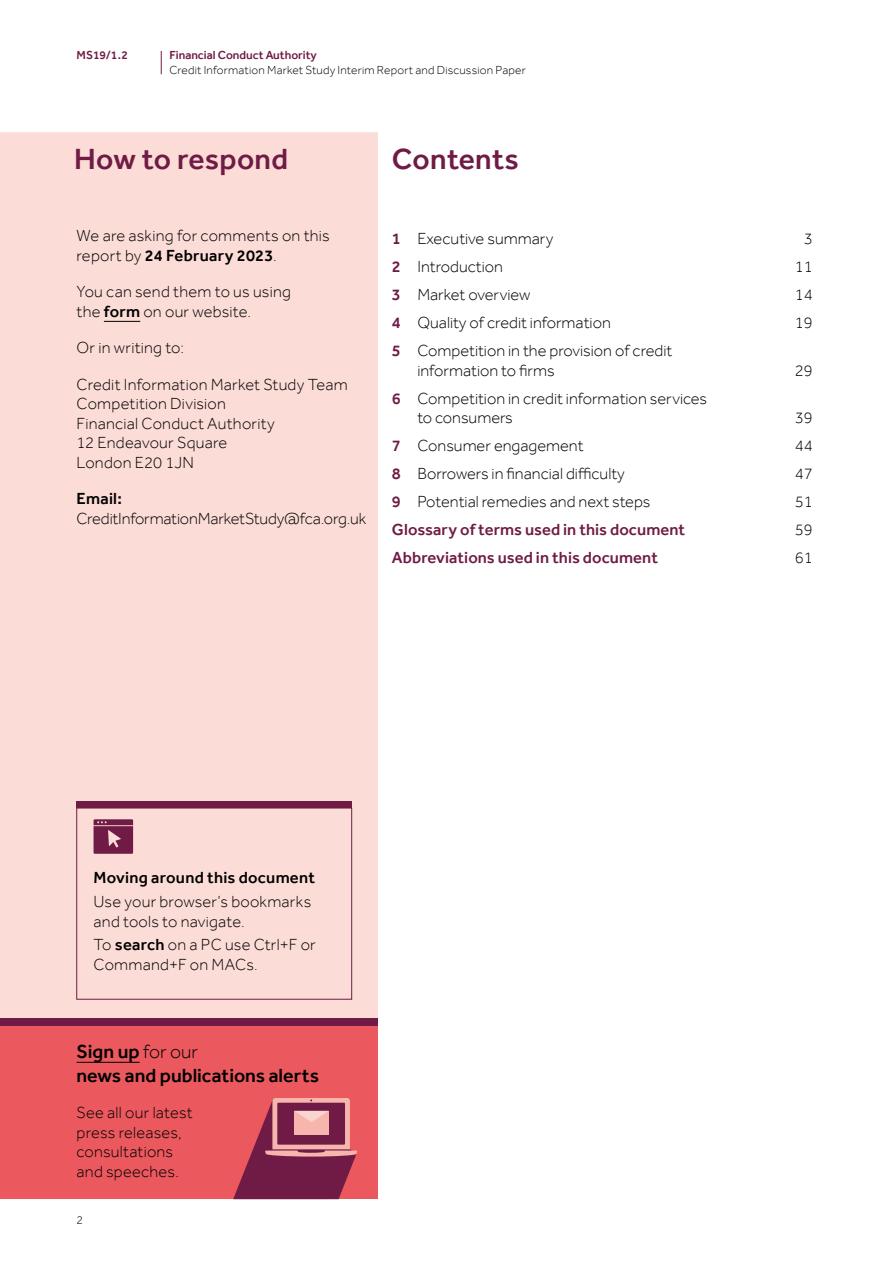
<style>
.page{position:relative;width:893px;height:1263px;background:#fff}
.page>*{position:absolute;margin:0;border:0;box-sizing:border-box;transform-origin:0 0}
.t1{font:500 30px "Effra";letter-spacing:.01em;color:#701b45}
.t2{font:500 19.5px/24px "Effra";color:#000}
.t3{font:300 16.5px/19.5px "Effra";color:#000}
.t4{font:500 16.5px "Effra";letter-spacing:.005em;color:#701b45}
.t5{font:500 16.5px "Effra";letter-spacing:.015em;color:#000}
.t6{font:300 12px "Effra";letter-spacing:.015em;color:#000}
.t7{font:500 12px "Effra";color:#701b45}
.s1{font-weight:500}
.s2{font-weight:500;color:#701b45}
.s3{font-weight:300}
</style>
<div class="page">
<svg style="left:161px;top:51px;width:1px;height:23px"></svg>
<div style="left:0;top:132px;width:378px;height:886px;background:#fbdcd6"></div>
<div style="left:0;top:1025px;width:378px;height:174px;background:#eb595e"></div>
<svg style="left:233px;top:1098px;width:124px;height:101px"></svg>
<div style="left:0;top:1018px;width:378px;height:7px;background:#701b45"></div>
<svg style="left:94px;top:819px;width:39px;height:35px"></svg>
<div style="left:77px;top:801px;width:275px;height:7px;background:#701b45"></div>
<hr style="left:104px;top:321px;width:36px;height:1px;background:#000">
<hr style="left:77px;top:1062px;width:63px;height:1px;background:#000">
<p class="t7" style="left:77px;top:48px;width:53px">MS19/1.2</p>
<p class="t7" style="left:169px;top:48px;width:149px">Financial Conduct Authority</p>
<p class="t6" style="left:169px;top:63px;width:358px">Credit Information Market Study Interim Report and Discussion Paper</p>
<h1 class="t1" style="left:74px;top:141px;width:215px">How to respond</h1>
<p class="t3" style="left:77px;top:226px;width:255px">We are asking for comments on this report by <span class="s1">24 February 2023</span>.</p>
<p class="t3" style="left:77px;top:282px;width:216px">You can send them to us using the <span class="s1">form</span> on our website.</p>
<p class="t3" style="left:77px;top:338px;width:109px">Or in writing to:</p>
<p class="t3" style="left:77px;top:374px;width:273px">Credit Information Market Study Team<br>Competition Division<br>Financial Conduct Authority<br>12 Endeavour Square<br>London E20 1JN</p>
<p class="t5" style="left:77px;top:489px;width:47px">Email:</p>
<p class="t3" style="left:77px;top:508px;width:291px">CreditInformationMarketStudy@fca.org.uk</p>
<h1 class="t1" style="left:392px;top:141px;width:128px">Contents</h1>
<p class="t3" style="left:392px;top:229px;width:163px"><span class="s2">1</span> Executive summary</p>
<p class="t3" style="left:804px;top:229px;width:10px">3</p>
<p class="t3" style="left:392px;top:257px;width:113px"><span class="s2">2</span> Introduction</p>
<p class="t3" style="left:795px;top:257px;width:19px">11</p>
<p class="t3" style="left:392px;top:285px;width:140px"><span class="s2">3</span> Market overview</p>
<p class="t3" style="left:795px;top:285px;width:19px">14</p>
<p class="t3" style="left:392px;top:313px;width:220px"><span class="s2">4</span> Quality of credit information</p>
<p class="t3" style="left:795px;top:313px;width:19px">19</p>
<p class="t3" style="left:417px;top:341px;width:257px;text-indent:-26px"><span class="s2">5</span> Competition in the provision of credit information to firms</p>
<p class="t3" style="left:795px;top:360px;width:19px">29</p>
<p class="t3" style="left:417px;top:388px;width:291px;text-indent:-26px"><span class="s2">6</span> Competition in credit information services to consumers</p>
<p class="t3" style="left:795px;top:408px;width:19px">39</p>
<p class="t3" style="left:392px;top:436px;width:193px"><span class="s2">7</span> Consumer engagement</p>
<p class="t3" style="left:795px;top:436px;width:19px">44</p>
<p class="t3" style="left:392px;top:464px;width:234px"><span class="s2">8</span> Borrowers in financial difficulty</p>
<p class="t3" style="left:795px;top:464px;width:19px">47</p>
<p class="t3" style="left:392px;top:492px;width:260px"><span class="s2">9</span> Potential remedies and next steps</p>
<p class="t3" style="left:795px;top:492px;width:19px">51</p>
<p class="t4" style="left:392px;top:520px;width:295px">Glossary of terms used in this document</p>
<p class="t3" style="left:795px;top:520px;width:19px">59</p>
<p class="t4" style="left:392px;top:548px;width:268px">Abbreviations used in this document</p>
<p class="t3" style="left:795px;top:548px;width:19px">61</p>
<p class="t5" style="left:94px;top:868px;width:223px">Moving around this document</p>
<p class="t3" style="left:94px;top:892px;width:219px">Use your browser’s bookmarks and tools to navigate.</p>
<p class="t3" style="left:94px;top:935px;width:224px">To <span class="s1">search</span> on a PC use Ctrl+F or<br>Command+F on MACs.</p>
<p class="t2" style="left:77px;top:1039px;width:244px">Sign up <span class="s3">for our<br></span>news and publications alerts</p>
<p class="t3" style="left:77px;top:1103px;width:118px">See all our latest press releases, consultations and speeches.</p>
<p class="t6" style="left:77px;top:1213px;width:8px">2</p>
</div>
